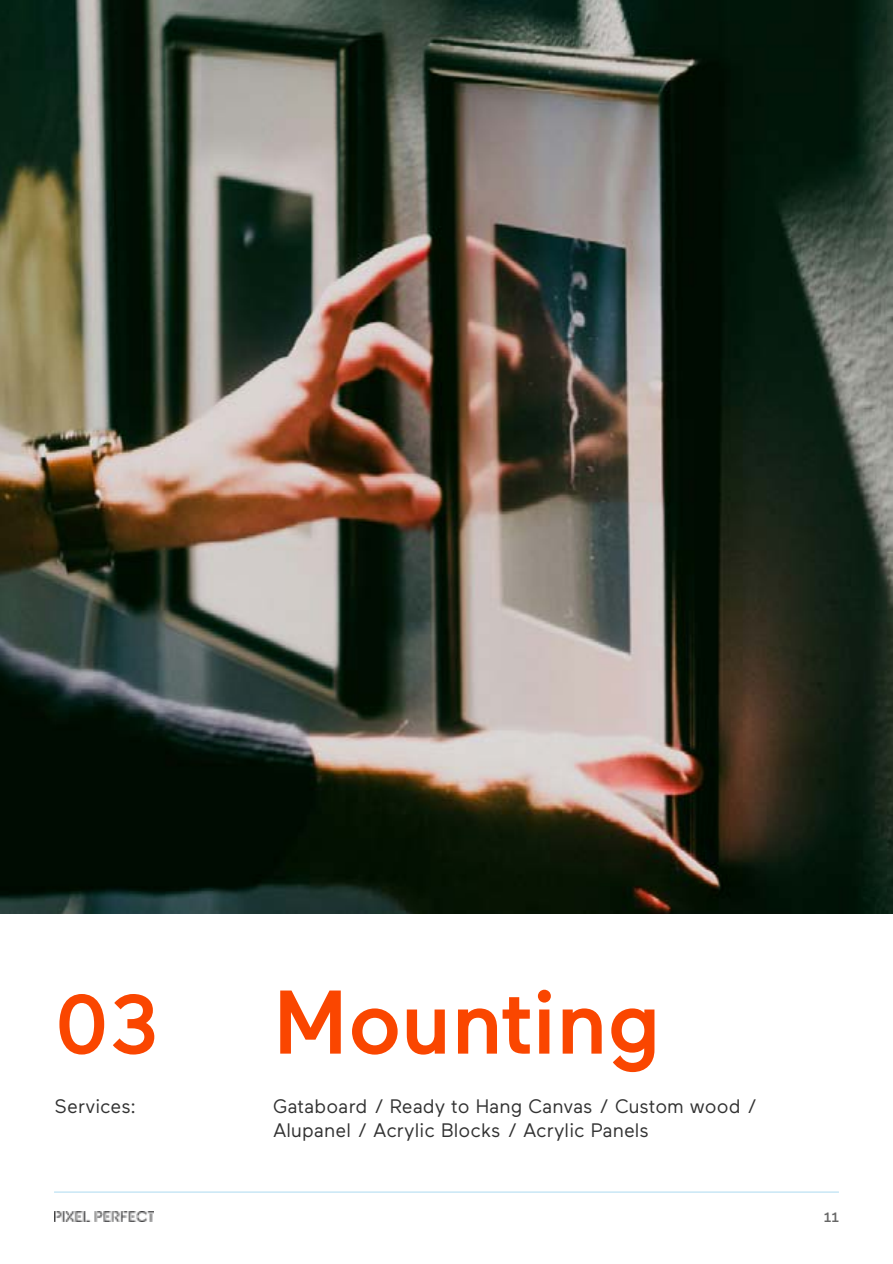
<style>
.page{position:relative;width:893px;height:1264px;background:#fff}
.page>*{position:absolute;margin:0;border:0;box-sizing:border-box;transform-origin:0 0}
.t1{font:500 90px "Maax";color:#fa4600}
.t2{font:500 83.7px "Maax";color:#fa4600}
.t3{font:19.5px/23.4px "Maax";color:#323232}
.t4{font:500 13.5px "Maax";color:#666}
</style>
<div class="page">
<hr style="left:54px;top:1191px;width:784px;height:2px;background:#c8e6f5">
<img style="left:55px;top:1211px;width:99px;height:11px">
<img style="left:0;top:0;width:892px;height:913px">
<h2 class="t2" style="left:55px;top:979px;width:107px">03</h2>
<h1 class="t1" style="left:273px;top:974px;width:389px">Mounting</h1>
<p class="t3" style="left:55px;top:1095px;width:83px">Services:</p>
<p class="t3" style="left:273px;top:1095px;width:485px">Gataboard / Ready to Hang Canvas / Custom wood /<br>Alupanel / Acrylic Blocks / Acrylic Panels</p>
<p class="t4" style="left:823px;top:1209px;width:17px">11</p>
</div>
